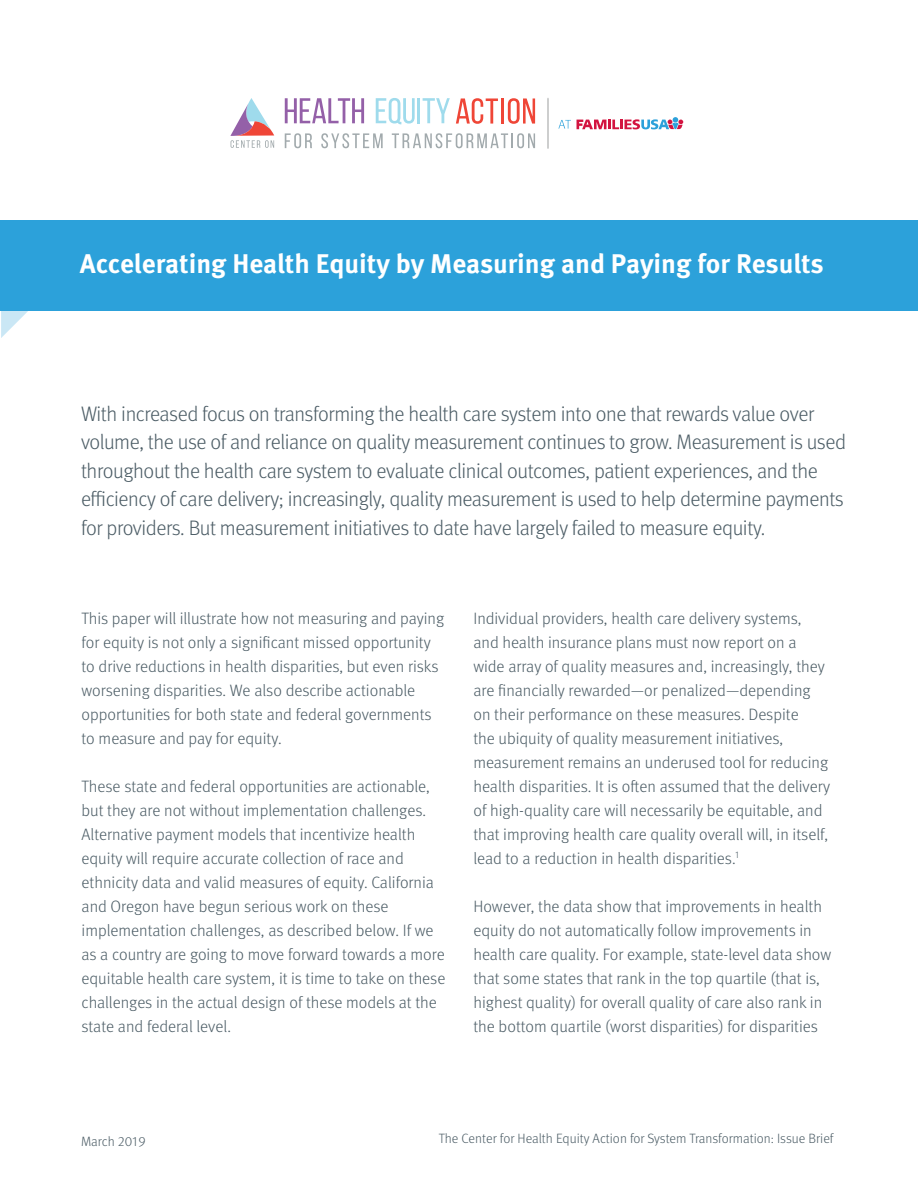
<style>
.page{position:relative;width:918px;height:1188px;background:#fff}
.page>*{position:absolute;margin:0;border:0;box-sizing:border-box;transform-origin:0 0}
.HEADLINE{font:700 27px "Meta OT";letter-spacing:-.005em;color:#fff}
.BODY_-_INTRO{font:300 21px/28.5px "Meta OT";letter-spacing:-.02em;color:#4b5c65}
.t1{font:300 16.5px/24px "Meta OT";color:#4b5c65}
.ENDNOTES{font:300 13.5px "Meta OT";color:#4b5c65}
</style>
<div class="page">
<div style="left:0;top:220px;width:918px;height:90px;background:#2ca1da"></div>
<svg style="left:1px;top:310px;width:28px;height:28px"></svg>
<svg style="left:577px;top:117px;width:106px;height:12px"></svg>
<svg style="left:558px;top:120px;width:13px;height:9px"></svg>
<div style="left:548px;top:98px;width:1px;height:50px;border:1px solid #cdcece"></div>
<svg style="left:230px;top:98px;width:44px;height:50px"></svg>
<svg style="left:285px;top:133px;width:27px;height:15px"></svg>
<svg style="left:321px;top:133px;width:62px;height:15px"></svg>
<svg style="left:392px;top:133px;width:143px;height:15px"></svg>
<svg style="left:376px;top:98px;width:39px;height:26px"></svg>
<hr style="left:417px;top:98px;width:3px;height:25px;background:#9fdbec">
<svg style="left:423px;top:98px;width:27px;height:25px"></svg>
<svg style="left:285px;top:98px;width:79px;height:25px"></svg>
<svg style="left:456px;top:98px;width:42px;height:26px"></svg>
<hr style="left:501px;top:98px;width:3px;height:26px;background:#ef4637">
<svg style="left:508px;top:98px;width:27px;height:26px"></svg>
<p class="HEADLINE" style="left:80px;top:247px;width:745px">Accelerating Health Equity by Measuring and Paying for Results</p>
<p class="BODY_-_INTRO" style="left:81px;top:400px;width:767px">With increased focus on transforming the health care system into one that rewards value over volume, the use of and reliance on quality measurement continues to grow. Measurement is used throughout the health care system to evaluate clinical outcomes, patient experiences, and the efficiency of care delivery; increasingly, quality measurement is used to help determine payments for providers. But measurement initiatives to date have largely failed to measure equity.</p>
<p class="t1" style="left:82px;top:606px;width:364px">This paper will illustrate how not measuring and paying for equity is not only a significant missed opportunity to drive reductions in health disparities, but even risks worsening disparities. We also describe actionable opportunities for both state and federal governments to measure and pay for equity.</p>
<p class="t1" style="left:82px;top:774px;width:365px">These state and federal opportunities are actionable, but they are not without implementation challenges.<br>Alternative payment models that incentivize health equity will require accurate collection of race and ethnicity data and valid measures of equity. California and Oregon have begun serious work on these implementation challenges, as described below. If we as a country are going to move forward towards a more equitable health care system, it is time to take on these challenges in the actual design of these models at the state and federal level.</p>
<p class="t1" style="left:473px;top:606px;width:358px">Individual providers, health care delivery systems, and health insurance plans must now report on a wide array of quality measures and, increasingly, they are financially rewarded—or penalized—depending on their performance on these measures. Despite<br>the ubiquity of quality measurement initiatives, measurement remains an underused tool for reducing health disparities. It is often assumed that the delivery of high-quality care will necessarily be equitable, and that improving health care quality overall will, in itself, lead to a reduction in health disparities.<sup>1</sup></p>
<p class="t1" style="left:473px;top:894px;width:359px">However, the data show that improvements in health equity do not automatically follow improvements in health care quality. For example, state-level data show that some states that rank in the top quartile (that is, highest quality) for overall quality of care also rank in the bottom quartile (worst disparities) for disparities</p>
<p class="ENDNOTES" style="left:439px;top:1131px;width:396px">The Center for Health Equity Action for System Transformation: Issue Brief</p>
</div>
